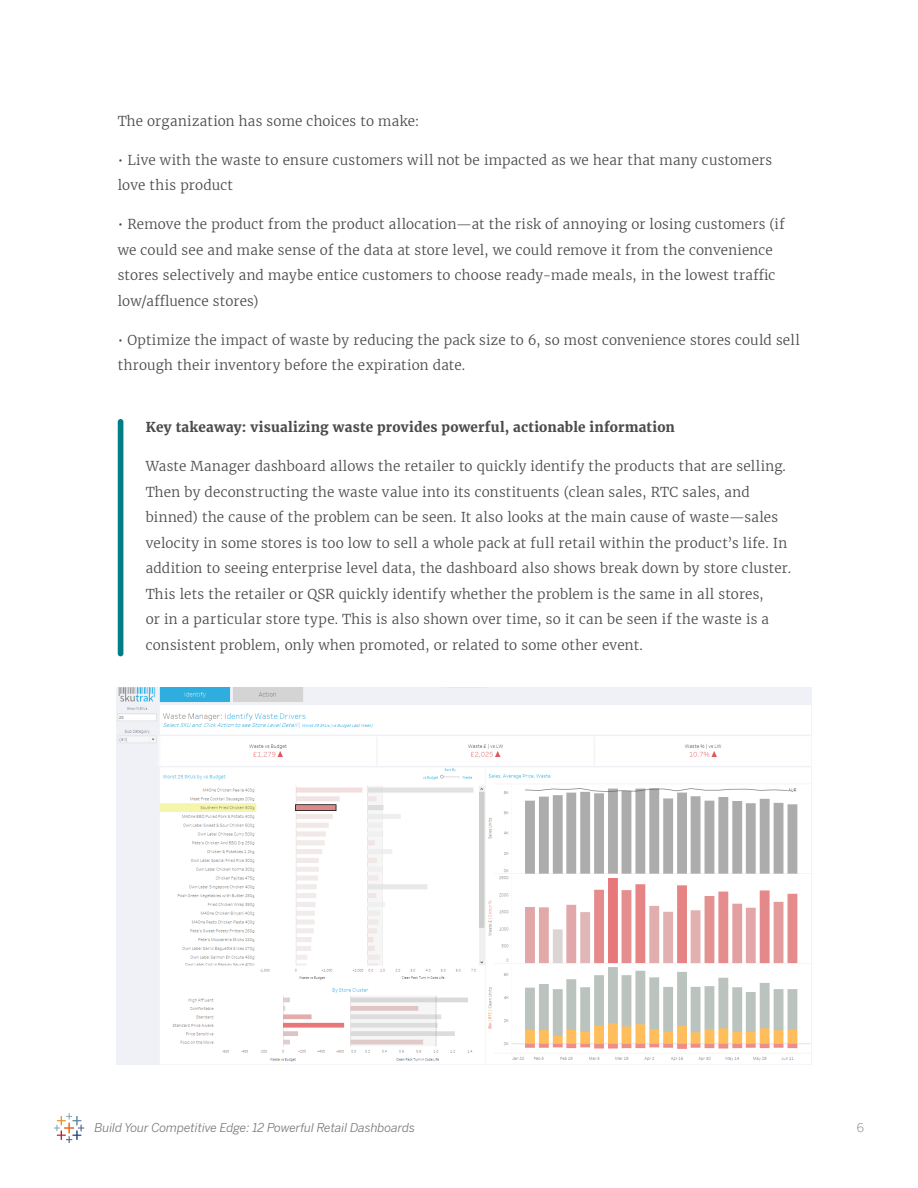
<style>
.page{position:relative;width:918px;height:1188px;background:#fff}
.page>*{position:absolute;margin:0;border:0;box-sizing:border-box;transform-origin:0 0}
.t1{font:300 13.5px/25.5px "Merriweather";letter-spacing:.015em;color:#4b4b4b}
.t2{font:700 13.5px "Merriweather";letter-spacing:.015em;color:#4b4b4b}
.t3{font:italic 12px "Benton Sans";color:#777878}
.t4{font:300 12px "Benton Sans";color:#777878}
</style>
<div class="page">
<svg style="left:54px;top:1113px;width:30px;height:30px"></svg>
<div style="left:118px;top:419px;width:5px;height:237px;background:#007d85;border-radius:3px"></div>
<img style="left:117px;top:688px;width:695px;height:376px">
<p class="t1" style="left:118px;top:108px;width:303px">The organization has some choices to make:</p>
<p class="t1" style="left:118px;top:147px;width:656px">• Live with the waste to ensure customers will not be impacted as we hear that many customers love this product</p>
<p class="t1" style="left:118px;top:211px;width:669px">• Remove the product from the product allocation—at the risk of annoying or losing customers (if we could see and make sense of the data at store level, we could remove it from the convenience stores selectively and maybe entice customers to choose ready-made meals, in the lowest traffic low/affluence stores)</p>
<p class="t1" style="left:118px;top:327px;width:684px">• Optimize the impact of waste by reducing the pack size to 6, so most convenience stores could sell through their inventory before the expiration date.</p>
<p class="t2" style="left:146px;top:418px;width:531px">Key takeaway: visualizing waste provides powerful, actionable information</p>
<p class="t1" style="left:146px;top:453px;width:647px">Waste Manager dashboard allows the retailer to quickly identify the products that are selling.<br>Then by deconstructing the waste value into its constituents (clean sales, RTC sales, and binned) the cause of the problem can be seen. It also looks at the main cause of waste—sales velocity in some stores is too low to sell a whole pack at full retail within the product’s life. In addition to seeing enterprise level data, the dashboard also shows break down by store cluster.<br>This lets the retailer or QSR quickly identify whether the problem is the same in all stores,<br>or in a particular store type. This is also shown over time, so it can be seen if the waste is a consistent problem, only when promoted, or related to some other event.</p>
<p class="t3" style="left:94px;top:1121px;width:322px">Build Your Competitive Edge: 12 Powerful Retail Dashboards</p>
<p class="t4" style="left:857px;top:1121px;width:9px">6</p>
</div>
